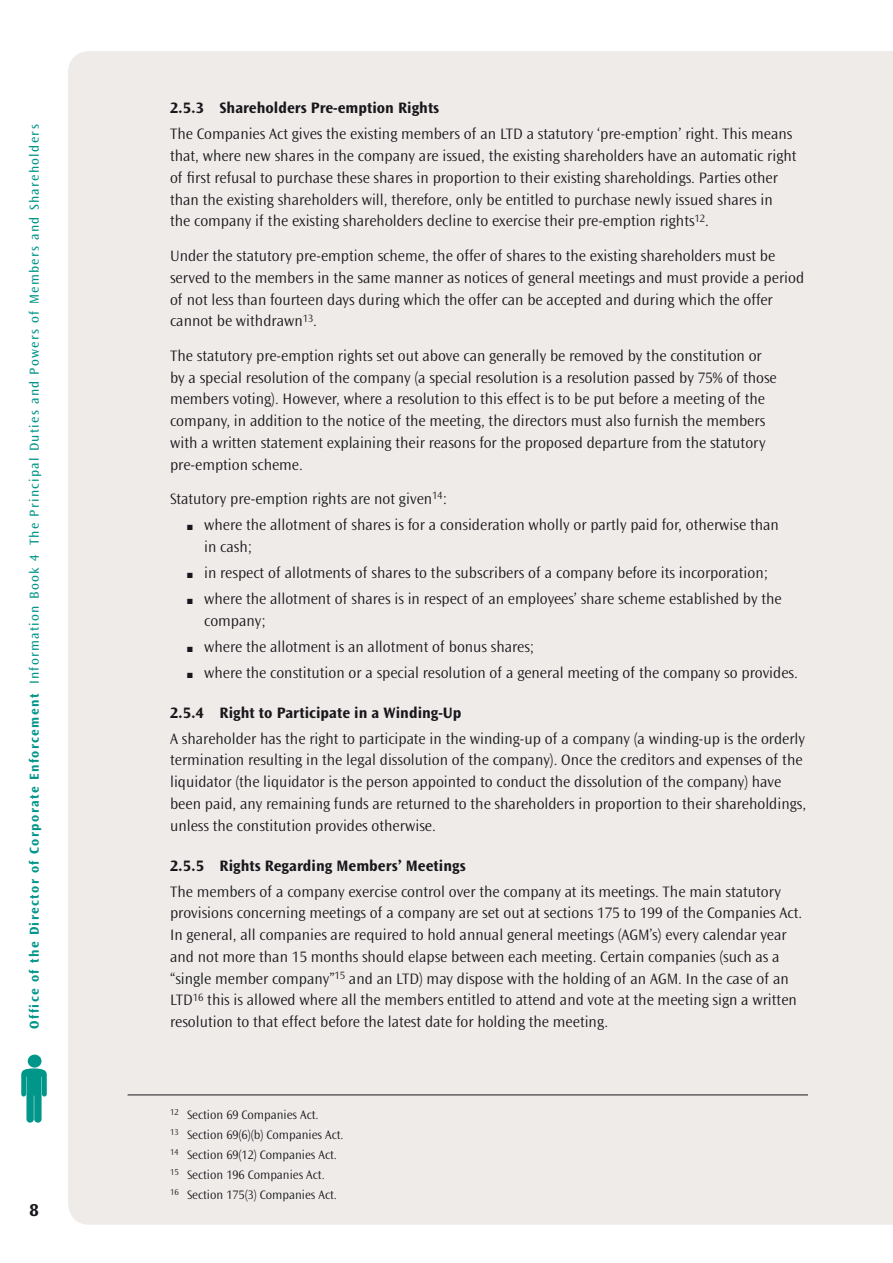
<style>
.page{position:relative;width:893px;height:1263px;background:#fff}
.page>*{position:absolute;margin:0;border:0;box-sizing:border-box;transform-origin:0 0}
.t1{font:700 18px "Ocean Sans Std";color:#1a171c}
.Bodytext_10__3{font:300 15.75px/21.8px "Ocean Sans Std";color:#1a171c}
.Head_000{font:700 15.75px "Ocean Sans Std";color:#1a171c}
.Bodytext_10__1{font:300 15.75px "Ocean Sans Std";color:#1a171c}
.t2{font:13.5px "Ocean Sans Std";letter-spacing:.1em;color:#00968a}
.Footies{font:300 12.75px "Ocean Sans Std";color:#1a171c}
.s1{font-weight:700}
</style>
<div class="page">
<div style="left:68px;top:51px;width:825px;height:1174px;background:#eeebe9"></div>
<hr style="left:128px;top:1094px;width:680px;height:1px;background:#1a171c">
<svg style="left:21px;top:1068px;width:26px;height:55px"></svg>
<div style="left:28px;top:1054px;width:13px;height:13px;background:#00968a;border-radius:50%"></div>
<p class="t2" style="left:27px;top:1029px;width:906px;rotate:-90deg"><span class="s1">Office of the Director of Corporate Enforcement</span> Information Book 4 The Principal Duties and Powers of Members and Shareholders</p>
<p class="t1" style="left:29px;top:1200px;width:11px">8</p>
<p class="Head_000" style="left:170px;top:99px;width:271px">2.5.3 Shareholders Pre-emption Rights</p>
<p class="Bodytext_10__3" style="left:170px;top:124px;width:628px">The Companies Act gives the existing members of an LTD a statutory ‘pre-emption’ right. This means that, where new shares in the company are issued, the existing shareholders have an automatic right of first refusal to purchase these shares in proportion to their existing shareholdings. Parties other than the existing shareholders will, therefore, only be entitled to purchase newly issued shares in the company if the existing shareholders decline to exercise their pre-emption rights<sup>12</sup>.</p>
<p class="Bodytext_10__3" style="left:170px;top:245px;width:636px">Under the statutory pre-emption scheme, the offer of shares to the existing shareholders must be served to the members in the same manner as notices of general meetings and must provide a period of not less than fourteen days during which the offer can be accepted and during which the offer cannot be withdrawn<sup>13</sup>.</p>
<p class="Bodytext_10__3" style="left:170px;top:345px;width:608px">The statutory pre-emption rights set out above can generally be removed by the constitution or by a special resolution of the company (a special resolution is a resolution passed by 75% of those members voting). However, where a resolution to this effect is to be put before a meeting of the company, in addition to the notice of the meeting, the directors must also furnish the members with a written statement explaining their reasons for the proposed departure from the statutory pre-emption scheme.</p>
<p class="Bodytext_10__1" style="left:170px;top:490px;width:279px">Statutory pre-emption rights are not given<sup>14</sup>:</p>
<p class="Bodytext_10__3" style="left:204px;top:514px;width:576px;text-indent:-17px">■ where the allotment of shares is for a consideration wholly or partly paid for, otherwise than in cash;</p>
<p class="Bodytext_10__3" style="left:187px;top:562px;width:582px">■ in respect of allotments of shares to the subscribers of a company before its incorporation;</p>
<p class="Bodytext_10__3" style="left:204px;top:588px;width:579px;text-indent:-17px">■ where the allotment of shares is in respect of an employees’ share scheme established by the company;</p>
<p class="Bodytext_10__3" style="left:187px;top:636px;width:349px">■ where the allotment is an allotment of bonus shares;</p>
<p class="Bodytext_10__3" style="left:187px;top:662px;width:612px">■ where the constitution or a special resolution of a general meeting of the company so provides.</p>
<p class="Head_000" style="left:170px;top:704px;width:293px">2.5.4 Right to Participate in a Winding-Up</p>
<p class="Bodytext_10__3" style="left:170px;top:728px;width:637px">A shareholder has the right to participate in the winding-up of a company (a winding-up is the orderly termination resulting in the legal dissolution of the company). Once the creditors and expenses of the liquidator (the liquidator is the person appointed to conduct the dissolution of the company) have been paid, any remaining funds are returned to the shareholders in proportion to their shareholdings, unless the constitution provides otherwise.</p>
<p class="Head_000" style="left:170px;top:857px;width:297px">2.5.5 Rights Regarding Members’ Meetings</p>
<p class="Bodytext_10__3" style="left:170px;top:881px;width:634px">The members of a company exercise control over the company at its meetings. The main statutory provisions concerning meetings of a company are set out at sections 175 to 199 of the Companies Act.<br>In general, all companies are required to hold annual general meetings (AGM’s) every calendar year and not more than 15 months should elapse between each meeting. Certain companies (such as a “single member company”<sup>15</sup> and an LTD) may dispose with the holding of an AGM. In the case of an LTD<sup>16</sup> this is allowed where all the members entitled to attend and vote at the meeting sign a written resolution to that effect before the latest date for holding the meeting.</p>
<p class="Footies" style="left:170px;top:1108px;width:150px"><sup>12</sup> Section 69 Companies Act.</p>
<p class="Footies" style="left:170px;top:1128px;width:175px"><sup>13</sup> Section 69(6)(b) Companies Act.</p>
<p class="Footies" style="left:170px;top:1148px;width:168px"><sup>14</sup> Section 69(12) Companies Act.</p>
<p class="Footies" style="left:170px;top:1168px;width:156px"><sup>15</sup> Section 196 Companies Act.</p>
<p class="Footies" style="left:170px;top:1188px;width:168px"><sup>16</sup> Section 175(3) Companies Act.</p>
</div>
